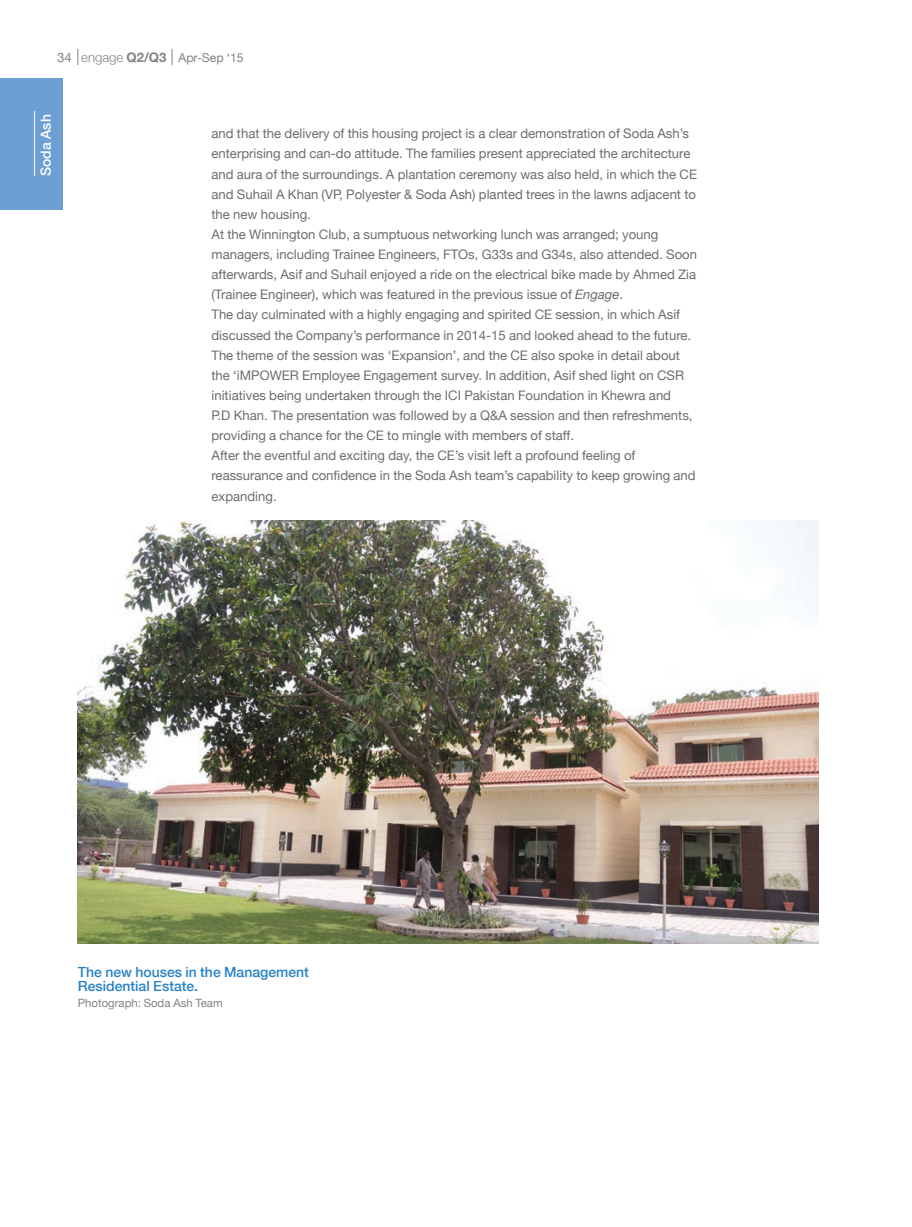
<style>
.page{position:relative;width:912px;height:1227px;background:#fff}
.page>*{position:absolute;margin:0;border:0;box-sizing:border-box;transform-origin:0 0}
.t1{font:500 14px/14px "Helvetica Neue";color:#2783c5}
.t2{font:500 14px "Helvetica Neue";color:#fff}
.t3{font:13.12px/20.1px "Helvetica Neue";color:#6c6d70}
.t4{font:12.25px "Helvetica Neue";color:#808285}
.t5{font:11.38px "Helvetica Neue";color:#808285}
.s1{font-size:13.12px}
.s2{font-weight:300;font-size:13.12px}
.s3{font-weight:700;font-size:13.12px}
.s4{font-style:italic}
</style>
<div class="page">
<svg style="left:172px;top:49px;width:1px;height:16px"></svg>
<svg style="left:77px;top:49px;width:1px;height:16px"></svg>
<div style="left:0;top:78px;width:62px;height:131px;background:#6d9fd4"></div>
<hr style="left:34px;top:111px;width:1px;height:65px;background:#fff">
<img style="left:78px;top:521px;width:740px;height:422px">
<p class="t4" style="left:57px;top:50px;width:188px"><span class="s1">34</span> <span class="s2">engage</span> <span class="s3">Q2/Q3</span> Apr-Sep ‘15</p>
<p class="t2" style="left:37px;top:176px;width:63px;rotate:-90deg">Soda Ash</p>
<p class="t3" style="left:211px;top:123px;width:487px">and that the delivery of this housing project is a clear demonstration of Soda Ash’s enterprising and can-do attitude. The families present appreciated the architecture and aura of the surroundings. A plantation ceremony was also held, in which the CE and Suhail A Khan (VP, Polyester &amp; Soda Ash) planted trees in the lawns adjacent to the new housing.<br>At the Winnington Club, a sumptuous networking lunch was arranged; young managers, including Trainee Engineers, FTOs, G33s and G34s, also attended. Soon afterwards, Asif and Suhail enjoyed a ride on the electrical bike made by Ahmed Zia (Trainee Engineer), which was featured in the previous issue of <span class="s4">Engage</span>.<br>The day culminated with a highly engaging and spirited CE session, in which Asif discussed the Company’s performance in 2014-15 and looked ahead to the future.<br>The theme of the session was ‘Expansion’, and the CE also spoke in detail about the ‘iMPOWER Employee Engagement survey. In addition, Asif shed light on CSR initiatives being undertaken through the ICI Pakistan Foundation in Khewra and<br>P.D Khan. The presentation was followed by a Q&amp;A session and then refreshments, providing a chance for the CE to mingle with members of staff.<br>After the eventful and exciting day, the CE’s visit left a profound feeling of reassurance and confidence in the Soda Ash team’s capability to keep growing and expanding.</p>
<p class="t1" style="left:78px;top:965px;width:233px">The new houses in the Management<br>Residential Estate.</p>
<p class="t5" style="left:78px;top:996px;width:146px">Photograph: Soda Ash Team</p>
</div>
